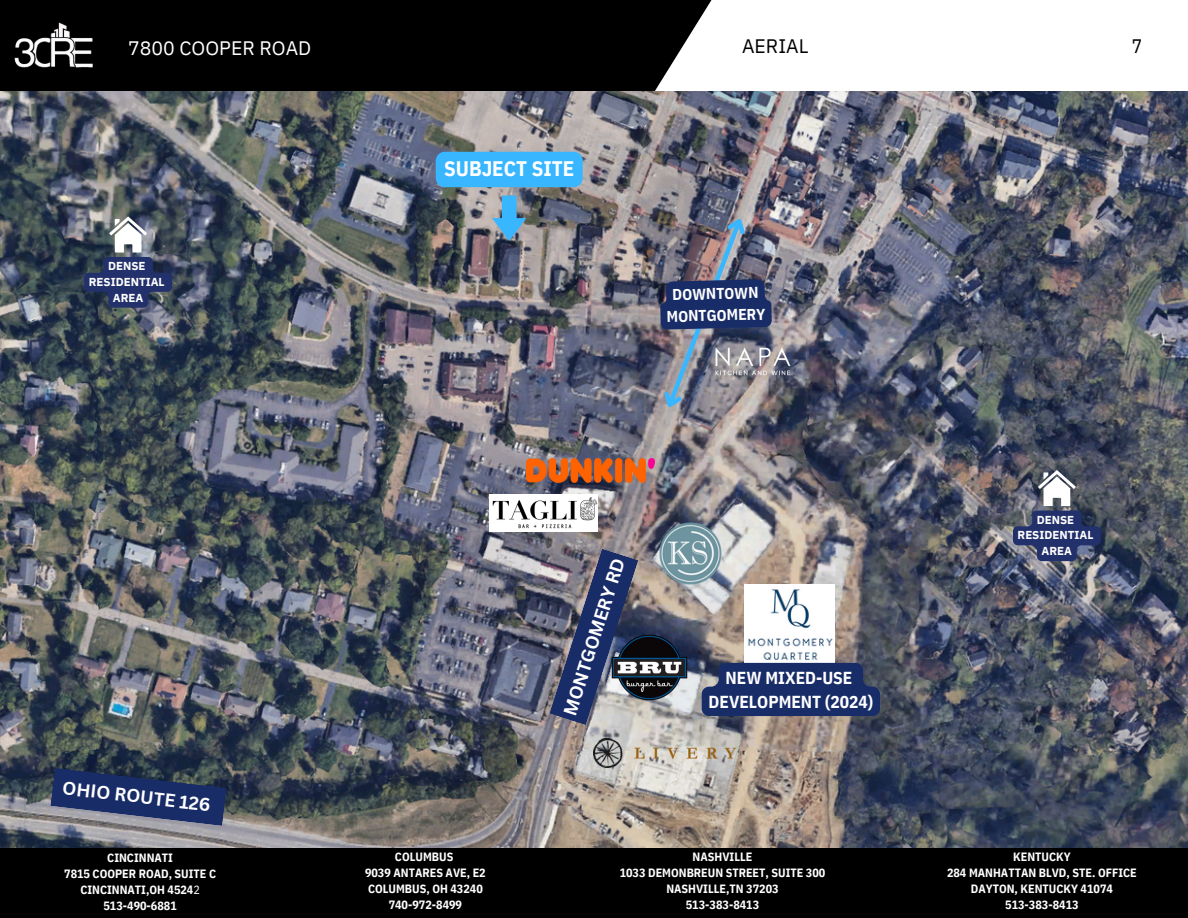
<style>
.page{position:relative;width:1188px;height:918px;background:#fff}
.page>*{position:absolute;margin:0;border:0;box-sizing:border-box;transform-origin:0 0}
.t1{font:700 21px "IBM Plex Sans Cond";color:#fff}
.t2{font:19.5px "IBM Plex Sans";color:#fff}
.t3{font:19.5px "IBM Plex Sans";color:#000}
.t4{font:19.5px "IBM Plex Sans Cond";color:#000}
.t5{font:700 18px "Canva Sans";color:#fff}
.t6{font:700 17.4px/23.7px "IBM Plex Sans Cond";color:#fff;text-align:center}
.t7{font:700 15.6px/21.3px "IBM Plex Sans Cond";color:#fff;text-align:center}
.t8{font:15px "IBM Plex Sans";color:#fff}
.t9{font:700 12px/16px "IBM Plex Sans Cond";color:#fff;text-align:center}
.t10{font:700 11.55px/15.8px "IBM Plex Sans";color:#fff;text-align:center}
.s1{font-weight:400}
</style>
<div class="page">
<div style="left:0;top:0;width:1188px;height:92px;background:#000"></div>
<svg style="left:650px;top:0;width:538px;height:92px;fill:#fff"></svg>
<img style="left:14px;top:23px;width:79px;height:45px">
<div style="left:0;top:848px;width:1188px;height:70px;background:#000"></div>
<img style="left:0;top:92px;width:1188px;height:756px">
<svg style="left:549px;top:549px;width:89px;height:176px"></svg>
<img style="left:744px;top:585px;width:90px;height:78px">
<svg style="left:492px;top:196px;width:34px;height:45px"></svg>
<svg style="left:50px;top:768px;width:177px;height:58px"></svg>
<img style="left:658px;top:521px;width:65px;height:65px">
<img style="left:611px;top:635px;width:77px;height:66px">
<img style="left:489px;top:495px;width:108px;height:37px">
<img style="left:526px;top:458px;width:129px;height:24px">
<img style="left:594px;top:738px;width:142px;height:29px">
<img style="left:772px;top:347px;width:18px;height:28px">
<svg style="left:1013px;top:470px;width:88px;height:91px"></svg>
<svg style="left:84px;top:217px;width:88px;height:91px"></svg>
<svg style="left:702px;top:663px;width:178px;height:53px"></svg>
<div style="left:436px;top:152px;width:147px;height:35px;background:#38b6ff;border-radius:9px"></div>
<img style="left:655px;top:210px;width:117px;height:206px">
<h3 class="t2" style="left:128px;top:35px;width:185px">7800 COOPER ROAD</h3>
<h6 class="t10" style="left:89px;top:258px;width:77px">DENSE<br>RESIDENTIAL</h6>
<p class="t10" style="left:113px;top:290px;width:32px">AREA</p>
<p class="t1" style="left:444px;top:155px;width:132px">SUBJECT SITE</p>
<p class="t3" style="left:742px;top:33px;width:68px">AERIAL</p>
<p class="t4" style="left:1132px;top:33px;width:12px">7</p>
<h5 class="t7" style="left:666px;top:284px;width:100px;rotate:-1deg">DOWNTOWN<br>MONTGOMERY</h5>
<p class="t5" style="left:64px;top:774px;width:150px;rotate:7deg">OHIO ROUTE 126</p>
<p class="t9" style="left:107px;top:849px;width:67px">CINCINNATI</p>
<p class="t9" style="left:64px;top:865px;width:153px">7815 COOPER ROAD, SUITE C<br>CINCINNATI,OH 4524<span class="s1">2</span></p>
<h3 class="t9" style="left:103px;top:897px;width:75px">513-490-6881</h3>
<h2 class="t8" style="left:42px;top:885px;width:146px">3CRE ADVISORS, LLC</h2>
<h4 class="t5" style="left:557px;top:711px;width:165px;rotate:-72deg">MONTGOMERY RD</h4>
<p class="t6" style="left:709px;top:665px;width:166px">NEW MIXED-USE<br>DEVELOPMENT (2024)</p>
<p class="t10" style="left:1018px;top:511px;width:77px">DENSE<br>RESIDENTIAL</p>
<p class="t10" style="left:1042px;top:543px;width:32px">AREA</p>
<p class="t9" style="left:365px;top:848px;width:122px">COLUMBUS<br>9039 ANTARES AVE, E2<br>COLUMBUS, OH 43240<br>740-972-8499</p>
<p class="t9" style="left:620px;top:848px;width:207px">NASHVILLE<br>1033 DEMONBREUN STREET, SUITE 300<br>NASHVILLE,TN 37203<br>513-383-8413</p>
<p class="t9" style="left:947px;top:848px;width:191px">KENTUCKY<br>284 MANHATTAN BLVD, STE. OFFICE<br>DAYTON, KENTUCKY 41074<br>513-383-8413</p>
</div>
